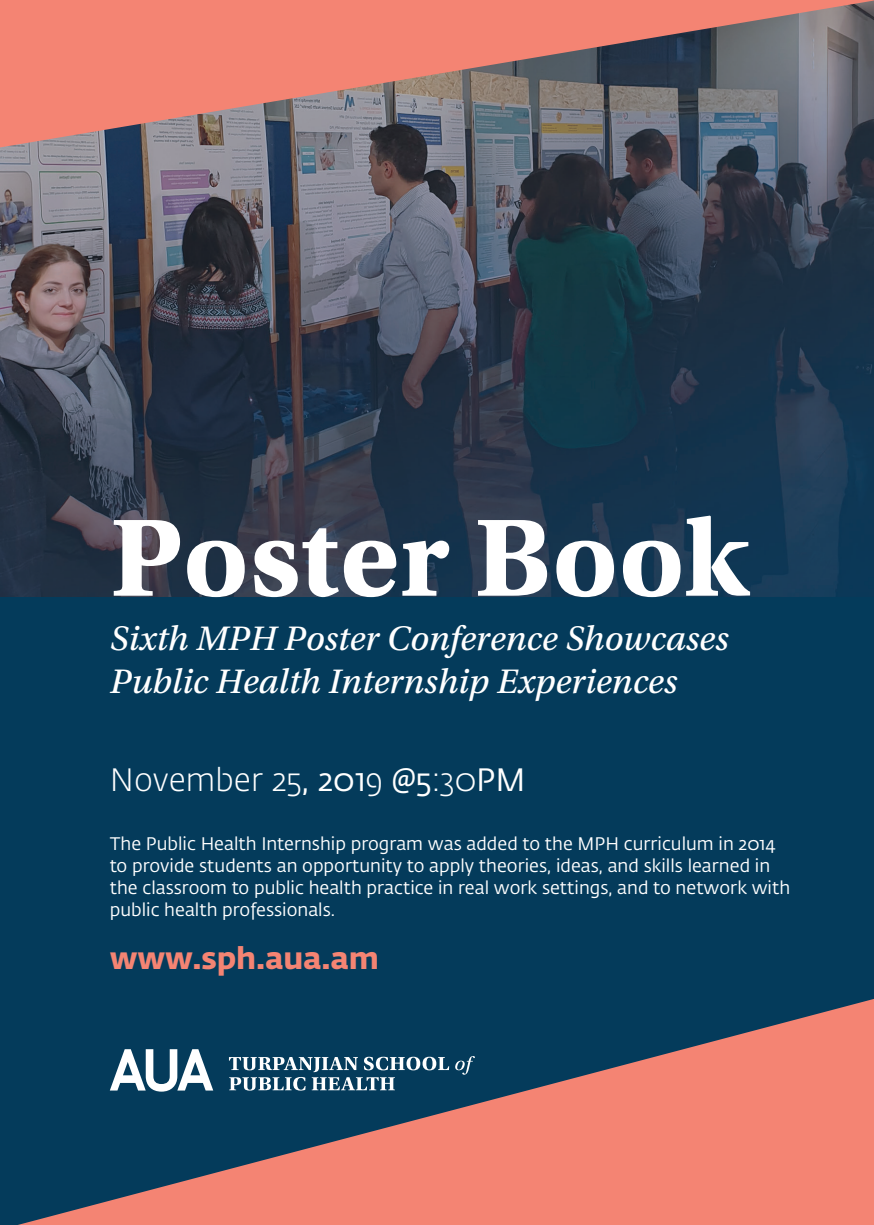
<style>
.page{position:relative;width:874px;height:1225px;background:#fff}
.page>*{position:absolute;margin:0;border:0;box-sizing:border-box;transform-origin:0 0}
.t1{font:116.4px "Utopia Std Bold Capt";color:#fff}
.t2{font:36px/43.2px "Utopia Std Capt It";color:#fff}
.t3{font:300 32px "Fedra Sans Arm";color:#fff}
.t4{font:700 30.4px "Fedra Sans Arm";color:#f48473}
.t5{font:18px/22px "Fedra Sans Arm";color:#fff}
.s1{font-weight:400}
</style>
<div class="page">
<div style="left:0;top:0;width:873px;height:1225px;background:#043b5b"></div>
<img style="left:0;top:147px;width:873px;height:450px">
<svg style="left:18px;top:999px;width:855px;height:226px;fill:#f48473"></svg>
<svg style="left:0;top:0;width:873px;height:147px;background:#af7974"></svg>
<svg style="left:455px;top:1056px;width:19px;height:18px"></svg>
<svg style="left:229px;top:1056px;width:220px;height:34px"></svg>
<svg style="left:110px;top:1049px;width:103px;height:42px"></svg>
<p class="t1" style="left:110px;top:489px;width:643px">Poster Book</p>
<p class="t2" style="left:110px;top:617px;width:620px">Sixth MPH Poster Conference Showcases<br>Public Health Internship Experiences</p>
<p class="t3" style="left:110px;top:760px;width:417px">November 25<span class="s1">, 201</span>9 <span class="s1">@5</span>:30<span class="s1">PM</span></p>
<p class="t5" style="left:110px;top:832px;width:681px">The Public Health Internship program was added to the MPH curriculum in 2014 to provide students an opportunity to apply theories, ideas, and skills learned in the classroom to public health practice in real work settings, and to network with public health professionals.</p>
<p class="t4" style="left:110px;top:938px;width:270px">www.sph.aua.am</p>
</div>
